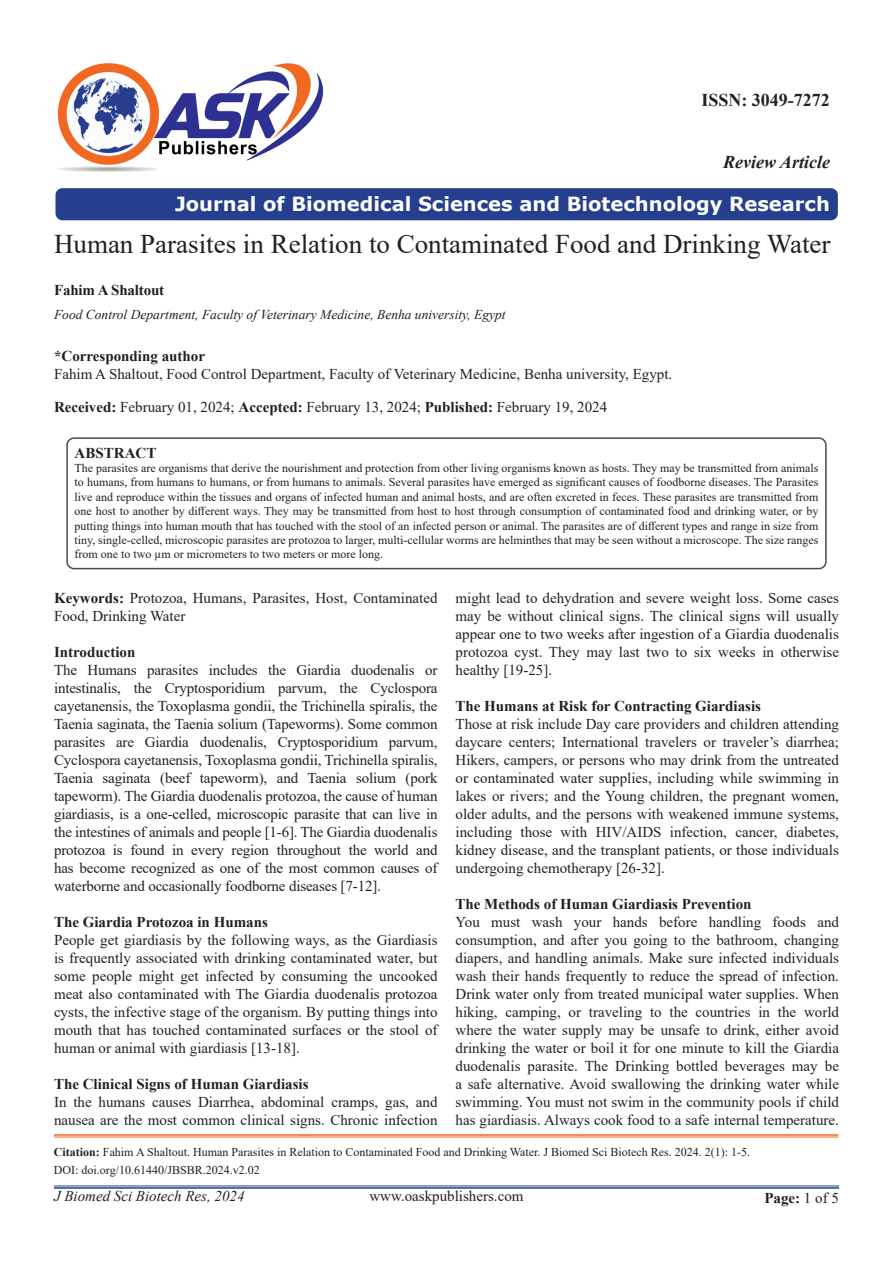
<style>
.page{position:relative;width:893px;height:1263px;background:#fff}
.page>*{position:absolute;margin:0;border:0;box-sizing:border-box;transform-origin:0 0}
.t1{font:27px "Times New Roman";color:#231f20}
.t2{font:700 19.5px "Verdana";color:#fff}
.t3{font:700 18px "Times New Roman";color:#231f20}
.t4{font:italic 700 18px "Times New Roman";color:#231f20}
.t5{font:15px/18px "Times New Roman";color:#231f20;text-align:justify}
.t6{font:700 15px "Times New Roman";color:#231f20}
.t7{font:italic 15px "Times New Roman";color:#231f20}
.t8{font:italic 13.5px "Times New Roman";color:#231f20}
.t9{font:12px/14.4px "Times New Roman";color:#231f20;text-align:justify}
.s1{font-weight:700}
.s2{font-weight:400}
</style>
<div class="page">
<hr style="left:54px;top:1186px;width:785px;height:1px;background:#24418f">
<hr style="left:54px;top:1187px;width:785px;height:2px;background:#24418f">
<div style="left:66px;top:437px;width:761px;height:132px;border:2px solid #524a47;border-radius:7px"></div>
<div style="left:56px;top:188px;width:782px;height:32px;background:#253f8e;border-radius:7px"></div>
<hr style="left:54px;top:1134px;width:784px;height:2px;background:#f06822">
<hr style="left:54px;top:1137px;width:784px;height:1px;background:#f06822">
<img style="left:57px;top:63px;width:267px;height:109px">
<p class="t3" style="left:701px;top:87px;width:130px">ISSN: 3049-7272</p>
<p class="t4" style="left:723px;top:150px;width:108px">Review Article</p>
<p class="t2" style="left:175px;top:190px;width:656px">Journal of Biomedical Sciences and Biotechnology Research</p>
<p class="t1" style="left:54px;top:225px;width:778px">Human Parasites in Relation to Contaminated Food and Drinking Water</p>
<p class="t6" style="left:54px;top:279px;width:112px">Fahim A Shaltout</p>
<p class="t8" style="left:54px;top:306px;width:453px">Food Control Department, Faculty of Veterinary Medicine, Benha university, Egypt</p>
<p class="t6" style="left:54px;top:345px;width:152px">*Corresponding author</p>
<p class="t5" style="left:54px;top:364px;width:620px">Fahim A Shaltout, Food Control Department, Faculty of Veterinary Medicine, Benha university, Egypt.</p>
<p class="t5" style="left:54px;top:397px;width:555px"><span class="s1">Received:</span> February 01, 2024; <span class="s1">Accepted:</span> February 13, 2024; <span class="s1">Published:</span> February 19, 2024</p>
<p class="t6" style="left:75px;top:442px;width:83px">ABSTRACT</p>
<p class="t9" style="left:75px;top:460px;width:745px">The parasites are organisms that derive the nourishment and protection from other living organisms known as hosts. They may be transmitted from animals to humans, from humans to humans, or from humans to animals. Several parasites have emerged as significant causes of foodborne diseases. The Parasites live and reproduce within the tissues and organs of infected human and animal hosts, and are often excreted in feces. These parasites are transmitted from one host to another by different ways. They may be transmitted from host to host through consumption of contaminated food and drinking water, or by putting things into human mouth that has touched with the stool of an infected person or animal. The parasites are of different types and range in size from tiny, single-celled, microscopic parasites are protozoa to larger, multi-cellular worms are helminthes that may be seen without a microscope. The size ranges from one to two µm or micrometers to two meters or more long.</p>
<p class="t5" style="left:54px;top:589px;width:385px"><span class="s1">Keywords:</span> Protozoa, Humans, Parasites, Host, Contaminated<br>Food, Drinking Water</p>
<p class="t6" style="left:54px;top:641px;width:83px">Introduction</p>
<p class="t5" style="left:54px;top:661px;width:385px">The Humans parasites includes the Giardia duodenalis or intestinalis, the Cryptosporidium parvum, the Cyclospora cayetanensis, the Toxoplasma gondii, the Trichinella spiralis, the Taenia saginata, the Taenia solium (Tapeworms). Some common parasites are Giardia duodenalis, Cryptosporidium parvum, Cyclospora cayetanensis, Toxoplasma gondii, Trichinella spiralis, Taenia saginata (beef tapeworm), and Taenia solium (pork tapeworm). The Giardia duodenalis protozoa, the cause of human giardiasis, is a one-celled, microscopic parasite that can live in the intestines of animals and people [1-6]. The Giardia duodenalis protozoa is found in every region throughout the world and has become recognized as one of the most common causes of waterborne and occasionally foodborne diseases [7-12].</p>
<p class="t6" style="left:54px;top:911px;width:215px">The Giardia Protozoa in Humans</p>
<p class="t5" style="left:54px;top:931px;width:385px">People get giardiasis by the following ways, as the Giardiasis is frequently associated with drinking contaminated water, but some people might get infected by consuming the uncooked meat also contaminated with The Giardia duodenalis protozoa cysts, the infective stage of the organism. By putting things into mouth that has touched contaminated surfaces or the stool of human or animal with giardiasis [13-18].</p>
<p class="t6" style="left:54px;top:1073px;width:256px">The Clinical Signs of Human Giardiasis</p>
<p class="t5" style="left:54px;top:1093px;width:385px">In the humans causes Diarrhea, abdominal cramps, gas, and nausea are the most common clinical signs. Chronic infection</p>
<p class="t5" style="left:455px;top:589px;width:385px">might lead to dehydration and severe weight loss. Some cases may be without clinical signs. The clinical signs will usually appear one to two weeks after ingestion of a Giardia duodenalis protozoa cyst. They may last two to six weeks in otherwise healthy [19-25].</p>
<p class="t6" style="left:455px;top:695px;width:307px">The Humans at Risk for Contracting Giardiasis</p>
<p class="t5" style="left:455px;top:715px;width:385px">Those at risk include Day care providers and children attending daycare centers; International travelers or traveler’s diarrhea; Hikers, campers, or persons who may drink from the untreated or contaminated water supplies, including while swimming in lakes or rivers; and the Young children, the pregnant women, older adults, and the persons with weakened immune systems, including those with HIV/AIDS infection, cancer, diabetes, kidney disease, and the transplant patients, or those individuals undergoing chemotherapy [26-32].</p>
<p class="t6" style="left:455px;top:893px;width:297px">The Methods of Human Giardiasis Prevention</p>
<p class="t5" style="left:455px;top:913px;width:385px">You must wash your hands before handling foods and consumption, and after you going to the bathroom, changing diapers, and handling animals. Make sure infected individuals wash their hands frequently to reduce the spread of infection.<br>Drink water only from treated municipal water supplies. When hiking, camping, or traveling to the countries in the world where the water supply may be unsafe to drink, either avoid drinking the water or boil it for one minute to kill the Giardia duodenalis parasite. The Drinking bottled beverages may be a safe alternative. Avoid swallowing the drinking water while swimming. You must not swim in the community pools if child has giardiasis. Always cook food to a safe internal temperature.</p>
<p class="t9" style="left:54px;top:1144px;width:698px"><span class="s1">Citation:</span> Fahim A Shaltout. Human Parasites in Relation to Contaminated Food and Drinking Water. J Biomed Sci Biotech Res. 2024. 2(1): 1-5.</p>
<p class="t9" style="left:54px;top:1162px;width:207px">DOI: doi.org/10.61440/JBSBR.2024.v2.02</p>
<p class="t7" style="left:54px;top:1186px;width:192px">J Biomed Sci Biotech Res, 2024</p>
<p class="t5" style="left:369px;top:1187px;width:156px">www.oaskpublishers.com</p>
<p class="t6" style="left:764px;top:1187px;width:76px">Page: <span class="s2">1 of 5</span></p>
</div>
